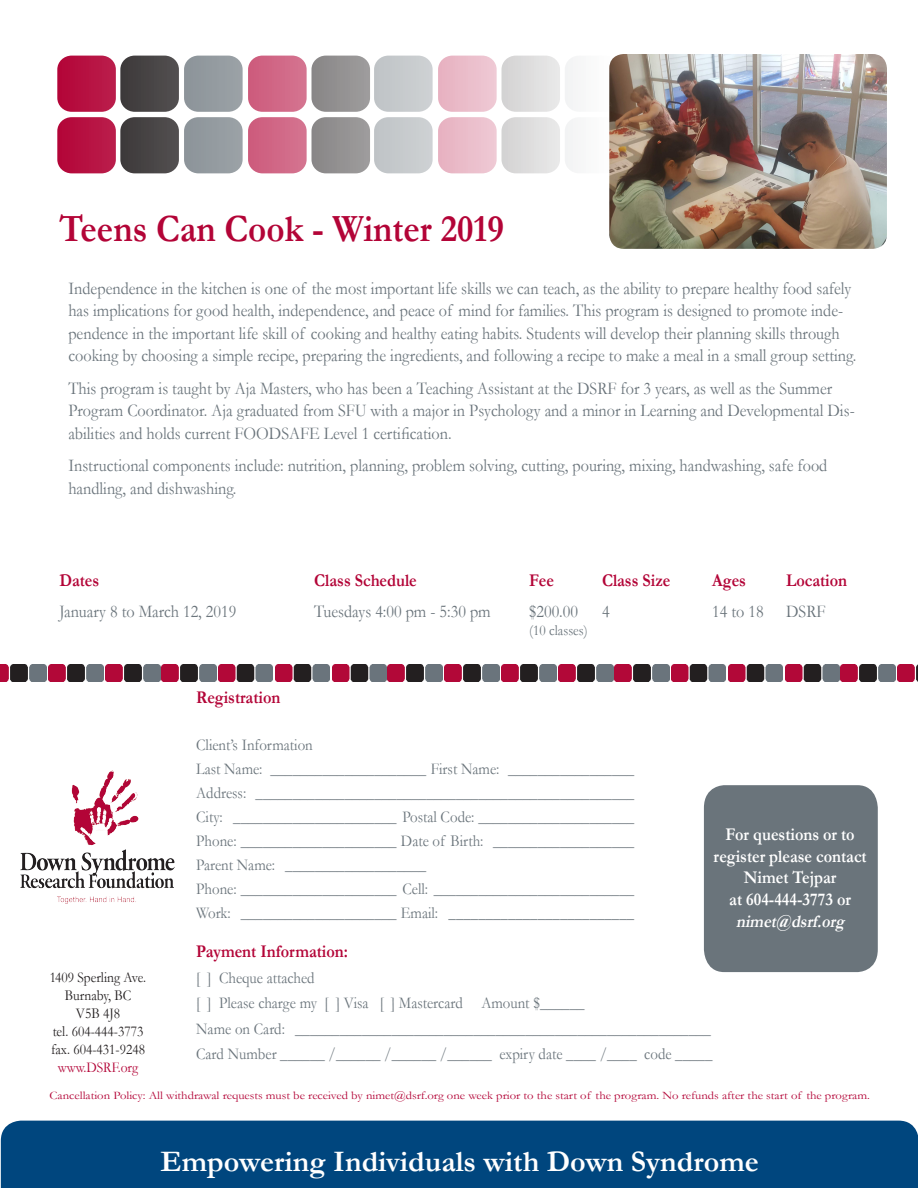
<style>
.page{position:relative;width:918px;height:1188px;background:#fff}
.page>*{position:absolute;margin:0;border:0;box-sizing:border-box;transform-origin:0 0}
.Heading{font:700 38.85px "Garamond";color:#b30437;scale:.9 1}
.t1{font:700 30px "Garamond";color:#fff}
.Copy{font:18px/22.5px "Garamond";color:#6a747b;scale:.9 1}
.t2{font:700 18px/21.6px "Garamond";color:#fff;text-align:center;scale:.9 1}
.Sub_Heading{font:700 18px "Garamond";color:#b30437;scale:.9 1}
.t3{font:16.5px "Garamond";color:#6a747b;scale:.9 1}
.t4{font:15px "Garamond";color:#231f20;scale:.9 1}
.t5{font:15px "Garamond";color:#b30437;scale:.9 1}
.Copy-2{font:15px "Garamond";color:#6a747b;scale:.9 1}
.Copy-3{font:11.55px "Garamond";color:#b30437;scale:1.1 1}
.s1{font-family:"Myriad Pro"}
.s2{font-style:italic}
</style>
<div class="page">
<div style="left:565px;top:117px;width:58px;height:56px;background:#f8f9f9;border-radius:14px"></div>
<div style="left:438px;top:117px;width:59px;height:56px;background:#ebbdca;border-radius:14px"></div>
<div style="left:502px;top:117px;width:58px;height:56px;background:#dfdede;border-radius:14px"></div>
<div style="left:374px;top:117px;width:59px;height:56px;background:#c7cbcd;border-radius:14px"></div>
<div style="left:311px;top:117px;width:59px;height:56px;background:#949292;border-radius:14px"></div>
<div style="left:565px;top:56px;width:58px;height:56px;background:#f8f9f9;border-radius:14px"></div>
<div style="left:438px;top:56px;width:59px;height:56px;background:#ebbdca;border-radius:14px"></div>
<div style="left:502px;top:56px;width:58px;height:56px;background:#dfdede;border-radius:14px"></div>
<div style="left:374px;top:56px;width:59px;height:56px;background:#c7cbcd;border-radius:14px"></div>
<div style="left:311px;top:56px;width:59px;height:56px;background:#949292;border-radius:14px"></div>
<div style="left:248px;top:117px;width:59px;height:56px;background:#d16887;border-radius:14px"></div>
<div style="left:184px;top:117px;width:59px;height:56px;background:#949ba0;border-radius:14px"></div>
<div style="left:120px;top:117px;width:59px;height:56px;background:#484445;border-radius:14px"></div>
<div style="left:248px;top:56px;width:59px;height:56px;background:#d16887;border-radius:14px"></div>
<div style="left:184px;top:56px;width:59px;height:56px;background:#949ba0;border-radius:14px"></div>
<div style="left:120px;top:56px;width:59px;height:56px;background:#484445;border-radius:14px"></div>
<div style="left:57px;top:117px;width:59px;height:56px;background:#b71141;border-radius:14px"></div>
<div style="left:57px;top:56px;width:59px;height:56px;background:#b71141;border-radius:14px"></div>
<div style="left:704px;top:785px;width:174px;height:187px;background:#6a747b"></div>
<svg style="left:104px;top:771px;width:9px;height:13px"></svg>
<div style="left:1px;top:1121px;width:917px;height:67px;background:#00467e"></div>
<img style="left:0;top:664px;width:46px;height:17px">
<img style="left:445px;top:664px;width:54px;height:17px">
<img style="left:218px;top:664px;width:55px;height:17px">
<img style="left:671px;top:664px;width:55px;height:17px">
<img style="left:49px;top:664px;width:54px;height:17px">
<img style="left:502px;top:664px;width:54px;height:17px">
<img style="left:275px;top:664px;width:55px;height:17px">
<img style="left:728px;top:664px;width:55px;height:17px">
<img style="left:106px;top:664px;width:110px;height:17px">
<img style="left:559px;top:664px;width:110px;height:17px">
<img style="left:332px;top:664px;width:111px;height:17px">
<img style="left:785px;top:664px;width:111px;height:17px">
<img style="left:898px;top:664px;width:20px;height:17px">
<img style="left:609px;top:54px;width:278px;height:195px">
<p class="Heading" style="left:59px;top:203px;width:495px">Teens Can Cook - Winter 2019</p>
<p class="Copy" style="left:68px;top:276px;width:877px">Independence in the kitchen is one of the most important life skills we can teach, as the ability to prepare healthy food safely has implications for good health, independence, and peace of mind for families. This program is designed to promote inde&shy;pendence in the important life skill of cooking and healthy eating habits. Students will develop their planning skills through cooking by choosing a simple recipe, preparing the ingredients, and following a recipe to make a meal in a small group setting.</p>
<p class="Copy" style="left:68px;top:376px;width:875px">This program is taught by Aja Masters, who has been a Teaching Assistant at the DSRF for 3 years, as well as the Summer<br>Program Coordinator. Aja graduated from SFU with a major in Psychology and a minor in Learning and Developmental Dis&shy;abilities and holds current FOODSAFE Level 1 certification.</p>
<p class="Copy" style="left:68px;top:454px;width:845px">Instructional components include: nutrition, planning, problem solving, cutting, pouring, mixing, handwashing, safe food handling, and dishwashing.</p>
<p class="Sub_Heading" style="left:59px;top:568px;width:46px">Dates</p>
<p class="Copy" style="left:59px;top:600px;width:198px">January 8 to March 12, 2019</p>
<p class="Sub_Heading" style="left:314px;top:568px;width:115px">Class Schedule</p>
<p class="Copy" style="left:314px;top:600px;width:198px">Tuesdays 4:00 pm - 5:30 pm</p>
<p class="Sub_Heading" style="left:529px;top:568px;width:29px">Fee</p>
<p class="Copy" style="left:529px;top:600px;width:56px">$200.00</p>
<p class="Copy-2" style="left:529px;top:620px;width:67px">(10 classes)</p>
<p class="Sub_Heading" style="left:602px;top:568px;width:77px">Class Size</p>
<p class="Copy" style="left:602px;top:600px;width:10px">4</p>
<p class="Sub_Heading" style="left:712px;top:568px;width:39px">Ages</p>
<p class="Copy" style="left:712px;top:600px;width:59px">14 to 18</p>
<p class="Sub_Heading" style="left:786px;top:568px;width:69px">Location</p>
<p class="Copy" style="left:786px;top:600px;width:45px">DSRF</p>
<p class="t4" style="left:50px;top:967px;width:109px">1409 Sperling Ave.</p>
<p class="t4" style="left:65px;top:985px;width:75px">Burnaby, BC</p>
<p class="t4" style="left:76px;top:1003px;width:51px">V5B 4J8</p>
<p class="t4" style="left:53px;top:1021px;width:102px">tel. 604-444-3773</p>
<p class="t4" style="left:51px;top:1039px;width:106px">fax. 604-431-9248</p>
<p class="t5" style="left:58px;top:1057px;width:91px">www.DSRF.org</p>
<p class="Sub_Heading" style="left:196px;top:685px;width:95px">Registration</p>
<p class="t3" style="left:196px;top:733px;width:131px">Client’s Information</p>
<p class="t3" style="left:196px;top:757px;width:488px">Last Name: _____________________ First Name: _________________</p>
<p class="t3" style="left:196px;top:781px;width:488px">Address: ___________________________________________________</p>
<p class="t3" style="left:196px;top:805px;width:488px">City: ______________________ Postal Code: _____________________</p>
<p class="t3" style="left:196px;top:829px;width:488px">Phone: _____________________ Date of Birth: ___________________</p>
<p class="t3" style="left:196px;top:853px;width:257px">Parent Name: ___________________</p>
<p class="t3" style="left:196px;top:877px;width:488px">Phone: _____________________ Cell: ___________________________</p>
<p class="t3" style="left:196px;top:901px;width:488px">Work: _____________________ Email: <span class="s1">_________________________</span></p>
<p class="Sub_Heading" style="left:196px;top:939px;width:170px">Payment Information:</p>
<p class="t3" style="left:196px;top:966px;width:133px">[ ] Cheque attached</p>
<p class="t3" style="left:196px;top:992px;width:433px">[ ] Please charge my [ ] Visa [ ] Mastercard Amount $______</p>
<p class="t3" style="left:196px;top:1017px;width:574px">Name on Card: ________________________________________________________</p>
<p class="t3" style="left:196px;top:1043px;width:575px">Card Number ______ /______ /______ /______ expiry date ____ /____ code _____</p>
<p class="t2" style="left:714px;top:824px;width:172px">For questions or to register please contact</p>
<p class="t2" style="left:729px;top:867px;width:137px">Nimet Tejpar<br>at 604-444-3773 or <span class="s2">nimet@dsrf.org</span></p>
<p class="Copy-3" style="left:50px;top:1088px;width:747px">Cancellation Policy: All withdrawal requests must be received by nimet@dsrf.org one week prior to the start of the program. No refunds after the start of the program.</p>
<p class="t1" style="left:161px;top:1141px;width:600px">Empowering Individuals with Down Syndrome</p>
</div>
